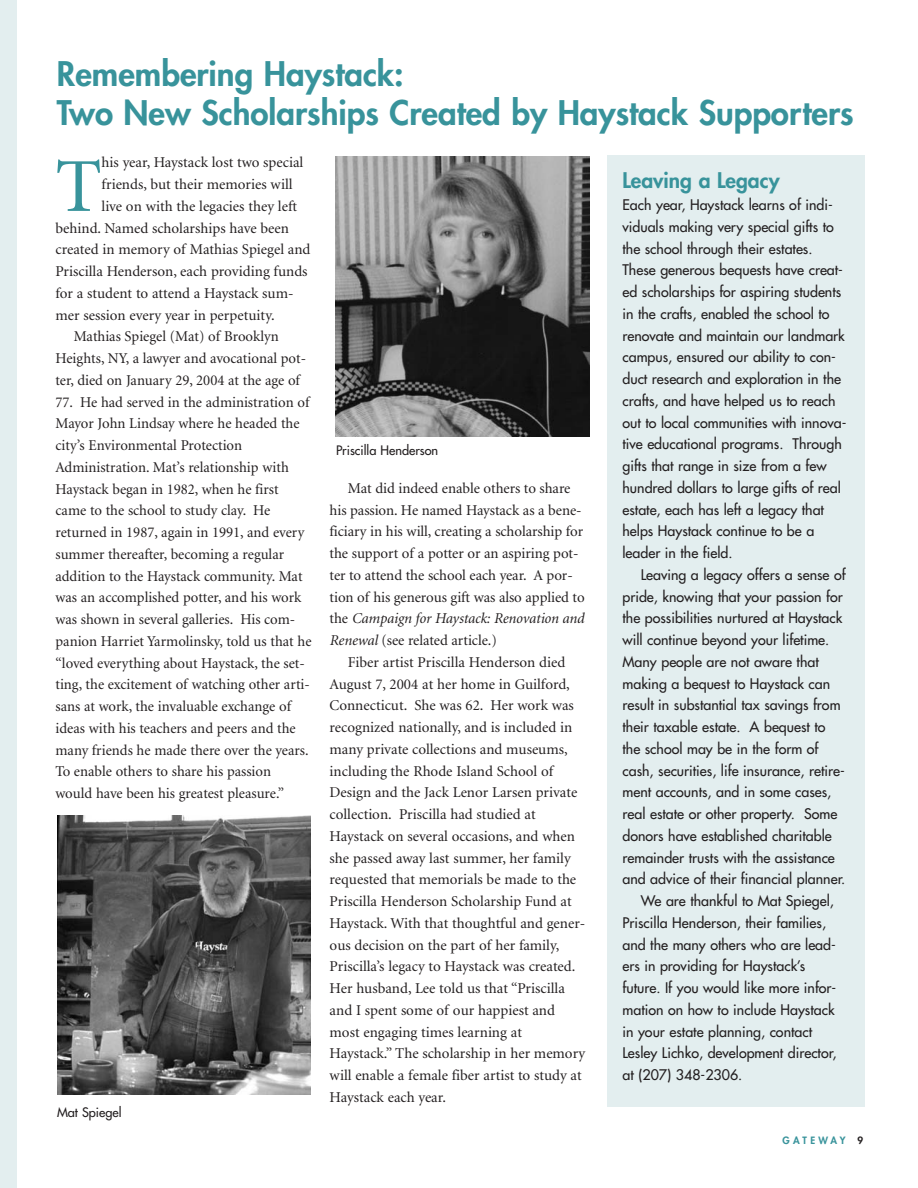
<style>
.page{position:relative;width:918px;height:1188px;background:#fff}
.page>*{position:absolute;margin:0;border:0;box-sizing:border-box;transform-origin:0 0}
.t1{font:76.2px "Minion";color:#38939b}
.t2{font:800 33px/39px "Futura";color:#38939b}
.t3{font:800 21px "Futura";color:#38939b}
.t4{font:15px/21.8px "Minion";color:#231f20}
.t5{font:14.25px/21.8px "Futura";color:#231f20}
.t6{font:12.75px "Futura";color:#231f20}
.t7{font:800 9.9px "Futura";letter-spacing:.305em;color:#38939b}
.s1{font-style:italic}
.s2{color:#231f20}
</style>
<div class="page">
<img style="left:58px;top:815px;width:252px;height:280px">
<img style="left:335px;top:157px;width:255px;height:279px">
<div style="left:608px;top:155px;width:258px;height:952px;background:#e3eeef"></div>
<div style="left:0;top:0;width:17px;height:1188px;background:#e3eeef"></div>
<h2 class="t2" style="left:57px;top:56px;width:798px">Remembering Haystack:<br>Two New Scholarships Created by Haystack Supporters</h2>
<h3 class="t3" style="left:622px;top:171px;width:159px">Leaving a Legacy</h3>
<p class="t5" style="left:622px;top:195px;width:225px">Each year, Haystack learns of indi&shy;viduals making very special gifts to the school through their estates.<br>These generous bequests have creat&shy;ed scholarships for aspiring students in the crafts, enabled the school to renovate and maintain our landmark campus, ensured our ability to con&shy;duct research and exploration in the crafts, and have helped us to reach out to local communities with innova&shy;tive educational programs. Through gifts that range in size from a few hundred dollars to large gifts of real estate, each has left a legacy that helps Haystack continue to be a leader in the field.</p>
<p class="t5" style="left:641px;top:565px;width:206px">Leaving a legacy offers a sense of</p>
<p class="t5" style="left:622px;top:587px;width:222px">pride, knowing that your passion for</p>
<p class="t5" style="left:622px;top:608px;width:221px">the possibilities nurtured at Haystack</p>
<p class="t5" style="left:622px;top:630px;width:208px">will continue beyond your lifetime.</p>
<p class="t5" style="left:622px;top:652px;width:198px">Many people are not aware that</p>
<p class="t5" style="left:622px;top:674px;width:209px">making a bequest to Haystack can</p>
<p class="t5" style="left:622px;top:695px;width:220px">result in substantial tax savings from</p>
<p class="t5" style="left:622px;top:717px;width:205px">their taxable estate. A bequest to</p>
<p class="t5" style="left:622px;top:739px;width:198px">the school may be in the form of</p>
<p class="t5" style="left:622px;top:761px;width:224px">cash, securities, life insurance, retire-</p>
<p class="t5" style="left:622px;top:782px;width:210px">ment accounts, and in some cases,</p>
<p class="t5" style="left:622px;top:804px;width:216px">real estate or other property. Some</p>
<p class="t5" style="left:622px;top:826px;width:211px">donors have established charitable</p>
<p class="t5" style="left:622px;top:848px;width:214px">remainder trusts with the assistance</p>
<p class="t5" style="left:622px;top:869px;width:224px">and advice of their financial planner.</p>
<p class="t5" style="left:641px;top:891px;width:195px">We are thankful to Mat Spiegel,</p>
<p class="t5" style="left:622px;top:913px;width:205px">Priscilla Henderson, their families,</p>
<p class="t5" style="left:622px;top:935px;width:215px">and the many others who are lead-</p>
<p class="t5" style="left:622px;top:956px;width:184px">ers in providing for Haystack’s</p>
<p class="t5" style="left:622px;top:978px;width:215px">future. If you would like more infor-</p>
<p class="t5" style="left:622px;top:1000px;width:214px">mation on how to include Haystack</p>
<p class="t5" style="left:622px;top:1022px;width:191px">in your estate planning, contact</p>
<p class="t5" style="left:622px;top:1043px;width:215px">Lesley Lichko, development director,</p>
<p class="t5" style="left:622px;top:1065px;width:121px">at (207) 348-2306.</p>
<p class="t6" style="left:57px;top:1105px;width:66px">Mat Spiegel</p>
<h1 class="t1" style="left:56px;top:157px;width:48px">T</h1>
<p class="t4" style="left:102px;top:153px;width:203px">his year, Haystack lost two special</p>
<p class="t4" style="left:102px;top:175px;width:192px">friends, but their memories will</p>
<p class="t4" style="left:102px;top:196px;width:197px">live on with the legacies they left</p>
<p class="t4" style="left:56px;top:218px;width:235px">behind. Named scholarships have been</p>
<p class="t4" style="left:56px;top:240px;width:257px">created in memory of Mathias Spiegel and</p>
<p class="t4" style="left:56px;top:262px;width:254px">Priscilla Henderson, each providing funds</p>
<p class="t4" style="left:56px;top:283px;width:240px">for a student to attend a Haystack sum-</p>
<p class="t4" style="left:56px;top:305px;width:221px">mer session every year in perpetuity.</p>
<p class="t4" style="left:74px;top:327px;width:206px">Mathias Spiegel (Mat) of Brooklyn</p>
<p class="t4" style="left:56px;top:349px;width:252px">Heights, NY, a lawyer and avocational pot-</p>
<p class="t4" style="left:56px;top:370px;width:246px">ter, died on January 29, 2004 at the age of</p>
<p class="t4" style="left:56px;top:392px;width:258px">77. He had served in the administration of Mayor John Lindsay where he headed the city’s Environmental Protection Administration. Mat’s relationship with Haystack began in 1982, when he first came to the school to study clay. He returned in 1987, again in 1991, and every summer thereafter, becoming a regular addition to the Haystack community. Mat was an accomplished potter, and his work was shown in several galleries. His com&shy;panion Harriet Yarmolinsky, told us that he “loved everything about Haystack, the set&shy;ting, the excitement of watching other arti&shy;sans at work, the invaluable exchange of ideas with his teachers and peers and the many friends he made there over the years.<br>To enable others to share his passion would have been his greatest pleasure.”</p>
<p class="t6" style="left:336px;top:444px;width:104px">Priscilla Henderson</p>
<p class="t4" style="left:330px;top:478px;width:257px;text-indent:18px">Mat did indeed enable others to share his passion. He named Haystack as a bene&shy;ficiary in his will, creating a scholarship for the support of a potter or an aspiring pot&shy;ter to attend the school each year. A por&shy;tion of his generous gift was also applied to the <span class="s1">Campaign for Haystack: Renovation and Renewal</span> (see related article.)</p>
<p class="t4" style="left:330px;top:652px;width:257px;text-indent:18px">Fiber artist Priscilla Henderson died August 7, 2004 at her home in Guilford, Connecticut. She was 62. Her work was recognized nationally, and is included in many private collections and museums, including the Rhode Island School of Design and the Jack Lenor Larsen private collection. Priscilla had studied at Haystack on several occasions, and when she passed away last summer, her family requested that memorials be made to the Priscilla Henderson Scholarship Fund at Haystack. With that thoughtful and gener&shy;ous decision on the part of her family, Priscilla’s legacy to Haystack was created.<br>Her husband, Lee told us that “Priscilla and I spent some of our happiest and most engaging times learning at Haystack.” The scholarship in her memory will enable a female fiber artist to study at Haystack each year.</p>
<p class="t7" style="left:783px;top:1136px;width:82px">GATEWAY <span class="s2">9</span></p>
</div>
